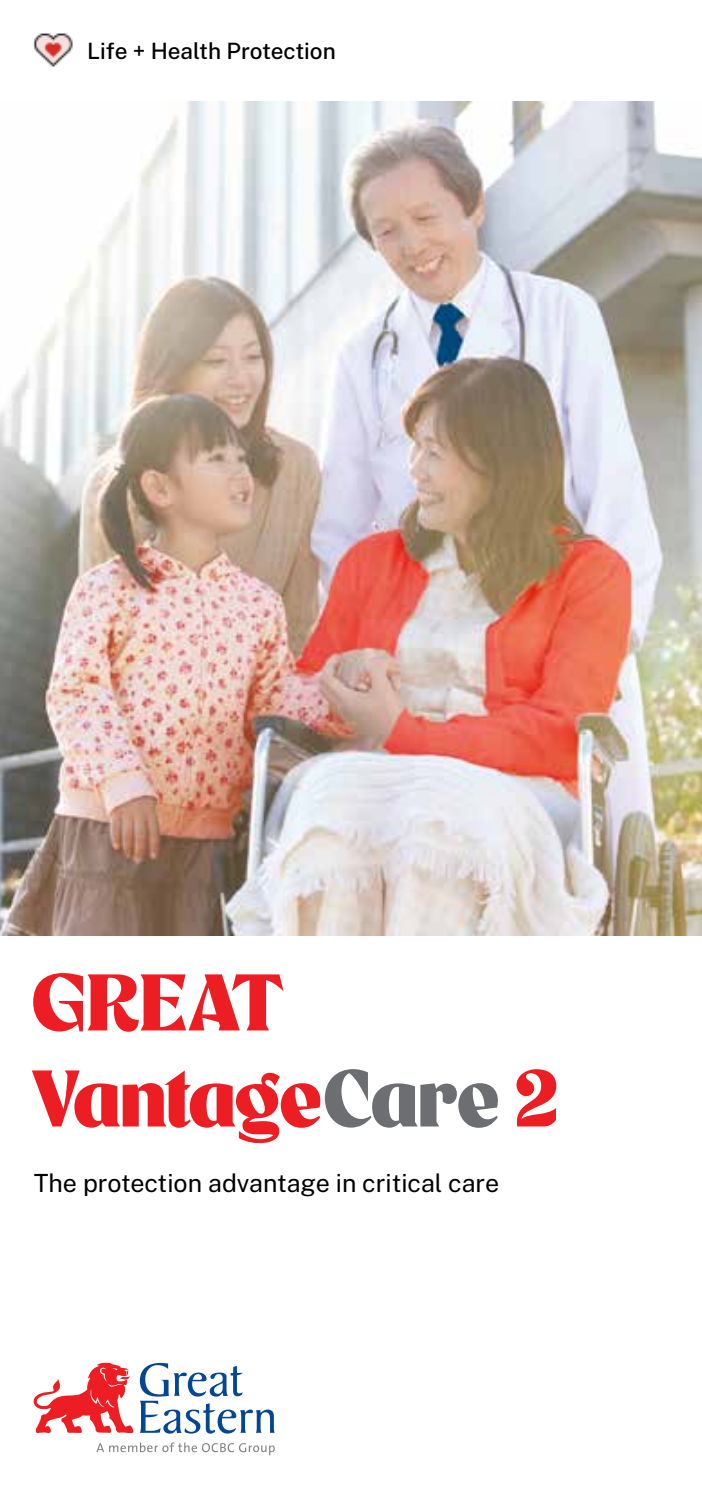
<style>
.page{position:relative;width:702px;height:1489px;background:#fff}
.page>*{position:absolute;margin:0;border:0;box-sizing:border-box;transform-origin:0 0}
.t1{font:800 80px/96px "Mr Banks";letter-spacing:-.03em;color:#ed1d24}
.t2{font:25px "Public Sans";color:#000}
.t3{font:500 22.5px "Public Sans";color:#000}
.s1{color:#6d6e71}
</style>
<div class="page">
<img style="left:0;top:101px;width:702px;height:834px">
<svg style="left:96px;top:1442px;width:179px;height:13px"></svg>
<svg style="left:140px;top:1362px;width:135px;height:71px"></svg>
<svg style="left:33px;top:1362px;width:101px;height:71px"></svg>
<img style="left:33px;top:33px;width:40px;height:34px">
<p class="t3" style="left:87px;top:36px;width:250px">Life + Health Protection</p>
<h1 class="t1" style="left:31px;top:955px;width:528px">GREAT<br>Vantage<span class="s1">Care</span> 2</h1>
<p class="t2" style="left:34px;top:1166px;width:467px">The protection advantage in critical care</p>
</div>
